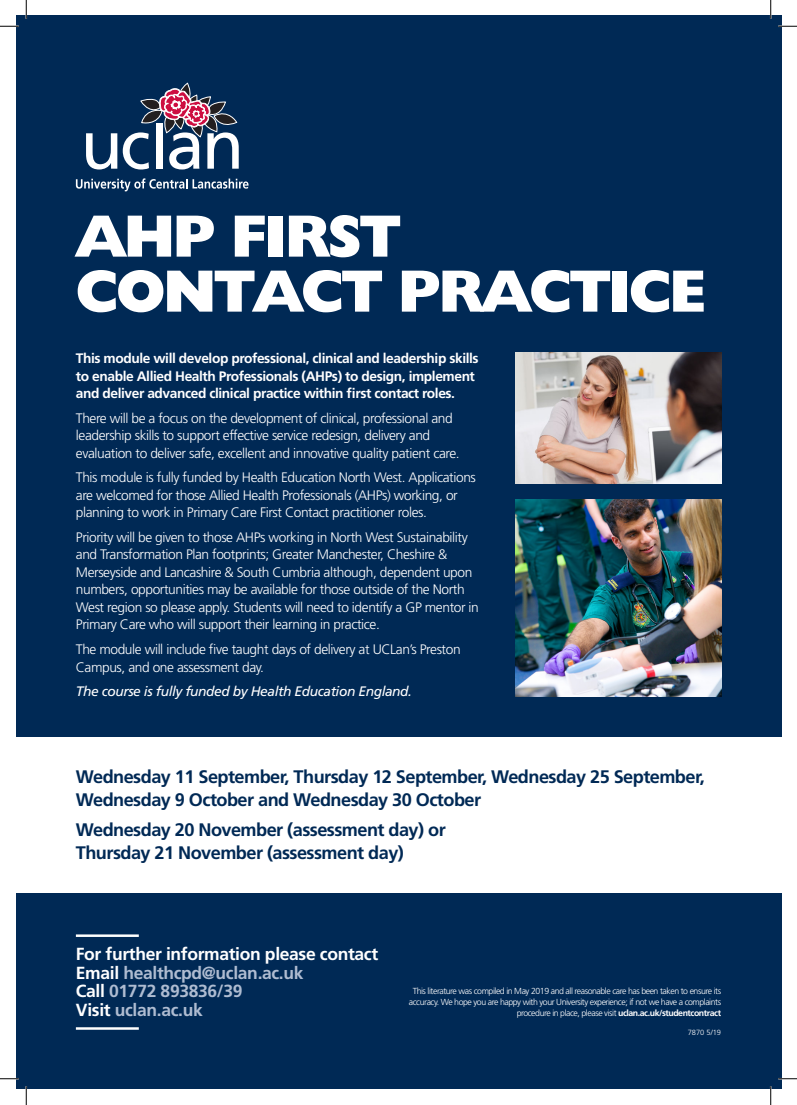
<style>
.page{position:relative;width:797px;height:1105px;background:#fff}
.page>*{position:absolute;margin:0;border:0;box-sizing:border-box;transform-origin:0 0}
.t1{font:800 60px/55px "Humanist 521 BT";letter-spacing:-.03em;color:#fff}
.t2{font:700 18.12px/23.1px "Frutiger LT";letter-spacing:-.03em;color:#002955}
.t3{font:700 17.5px "Frutiger LT";letter-spacing:-.02em;color:#afbcd1}
.t4{font:700 17.5px "Frutiger LT";letter-spacing:-.02em;color:#fff}
.t5{font:300 13.75px/17.5px "Frutiger LT";letter-spacing:-.03em;color:#fff}
.t6{font:700 13.75px/17.5px "Frutiger LT";letter-spacing:-.03em;color:#fff}
.t7{font:italic 13.75px "Frutiger LT";letter-spacing:-.03em;color:#fff}
.Body{font:300 8.75px/11.2px "Frutiger LT";letter-spacing:-.05em;color:#fff;text-align:right}
.t8{font:300 7.5px "Frutiger LT";color:#fff}
.s1{color:#fff}
.s2{font-weight:700}
</style>
<div class="page">
<div style="left:16px;top:16px;width:765px;height:1073px;background:#002955"></div>
<svg style="left:86px;top:133px;width:31px;height:36px"></svg>
<svg style="left:123px;top:83px;width:116px;height:86px"></svg>
<svg style="left:76px;top:178px;width:172px;height:13px"></svg>
<hr style="left:76px;top:934px;width:63px;height:3px;background:#fff">
<hr style="left:76px;top:1027px;width:63px;height:3px;background:#fff">
<img style="left:515px;top:499px;width:206px;height:197px">
<img style="left:515px;top:353px;width:206px;height:131px">
<div style="left:16px;top:737px;width:765px;height:156px;background:#fff"></div>
<svg style="left:0;top:25px;width:19px;height:2px"></svg>
<svg style="left:778px;top:25px;width:19px;height:2px"></svg>
<svg style="left:0;top:1078px;width:19px;height:1px"></svg>
<svg style="left:778px;top:1078px;width:19px;height:1px"></svg>
<svg style="left:25px;top:0;width:2px;height:19px"></svg>
<svg style="left:25px;top:1086px;width:2px;height:19px"></svg>
<svg style="left:770px;top:0;width:1px;height:19px"></svg>
<svg style="left:770px;top:1086px;width:1px;height:19px"></svg>
<p class="t1" style="left:76px;top:207px;width:631px">AHP FIRST<br>CONTACT PRACTICE</p>
<p class="t6" style="left:76px;top:350px;width:404px">This module will develop professional, clinical and leadership skills to enable Allied Health Professionals (AHPs) to design, implement and deliver advanced clinical practice within first contact roles.</p>
<p class="t5" style="left:76px;top:409px;width:385px">There will be a focus on the development of clinical, professional and leadership skills to support effective service redesign, delivery and evaluation to deliver safe, excellent and innovative quality patient care.</p>
<p class="t5" style="left:76px;top:469px;width:401px">This module is fully funded by Health Education North West. Applications are welcomed for those Allied Health Professionals (AHPs) working, or planning to work in Primary Care First Contact practitioner roles.</p>
<p class="t5" style="left:76px;top:529px;width:404px">Priority will be given to those AHPs working in North West Sustainability and Transformation Plan footprints; Greater Manchester, Cheshire &amp; Merseyside and Lancashire &amp; South Cumbria although, dependent upon numbers, opportunities may be available for those outside of the North West region so please apply. Students will need to identify a GP mentor in Primary Care who will support their learning in practice.</p>
<p class="t5" style="left:76px;top:641px;width:386px">The module will include five taught days of delivery at UCLan’s Preston<br>Campus, and one assessment day.</p>
<p class="t7" style="left:76px;top:683px;width:338px">The course is fully funded by Health Education England.</p>
<p class="t2" style="left:76px;top:765px;width:630px">Wednesday 11 September, Thursday 12 September, Wednesday 25 September,<br>Wednesday 9 October and Wednesday 30 October</p>
<p class="t2" style="left:76px;top:818px;width:371px">Wednesday 20 November (assessment day) or<br>Thursday 21 November (assessment day)</p>
<p class="t4" style="left:76px;top:943px;width:304px">For further information please contact</p>
<p class="t3" style="left:76px;top:962px;width:229px"><span class="s1">Email</span> healthcpd@uclan.ac.uk</p>
<p class="t3" style="left:76px;top:981px;width:168px"><span class="s1">Call</span> 01772 893836/39</p>
<p class="t3" style="left:76px;top:1000px;width:128px"><span class="s1">Visit</span> uclan.ac.uk</p>
<p class="Body" style="left:409px;top:985px;width:314px">This literature was compiled in May 2019 and all reasonable care has been taken to ensure its accuracy. We hope you are happy with your University experience; if not we have a complaints procedure in place, please visit <span class="s2">uclan.ac.uk/studentcontract</span></p>
<p class="t8" style="left:687px;top:1028px;width:35px">7870 5/19</p>
</div>
